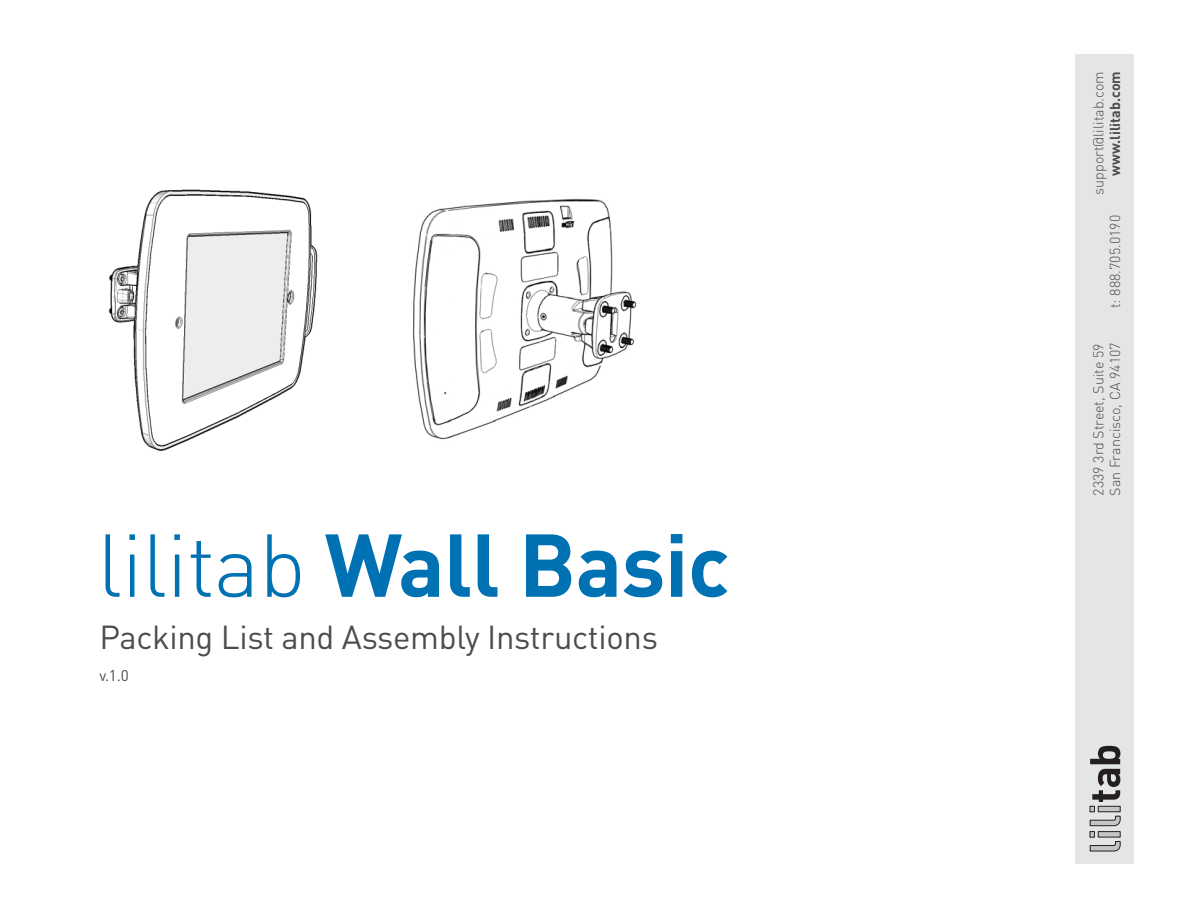
<style>
.page{position:relative;width:1188px;height:918px;background:#fff}
.page>*{position:absolute;margin:0;border:0;box-sizing:border-box;transform-origin:0 0}
.t1{font:700 87.75px "DIN";color:#0072b4}
.t2{font:32.85px "DIN";letter-spacing:-.01em;color:#4b4c4d}
.t3{font:15.3px "DIN";color:#4b4c4d}
.t4{font:300 14.25px "DIN";color:#4b4c4d}
.t5{font:700 14.25px "DIN";color:#4b4c4d}
.s1{font-weight:300}
</style>
<div class="page">
<div style="left:1076px;top:54px;width:58px;height:810px;background:#e4e5e7"></div>
<svg style="left:1089px;top:746px;width:32px;height:105px"></svg>
<img style="left:413px;top:198px;width:224px;height:242px">
<img style="left:108px;top:189px;width:210px;height:262px">
<h1 class="t1" style="left:97px;top:508px;width:634px"><span class="s1">lilitab</span> Wall Basic</h1>
<h2 class="t2" style="left:99px;top:616px;width:560px">Packing List and Assembly Instructions</h2>
<p class="t3" style="left:99px;top:666px;width:31px">v.1.0</p>
<p class="t5" style="left:1106px;top:176px;width:106px;rotate:-90deg">www.lilitab.com</p>
<p class="t4" style="left:1090px;top:195px;width:125px;rotate:-90deg">support@lilitab.com</p>
<p class="t4" style="left:1106px;top:308px;width:95px;rotate:-90deg">t: 888.705.0190</p>
<p class="t4" style="left:1106px;top:496px;width:155px;rotate:-90deg">San Francisco, CA 94107</p>
<p class="t4" style="left:1090px;top:496px;width:154px;rotate:-90deg">2339 3rd Street, Suite 59</p>
</div>
